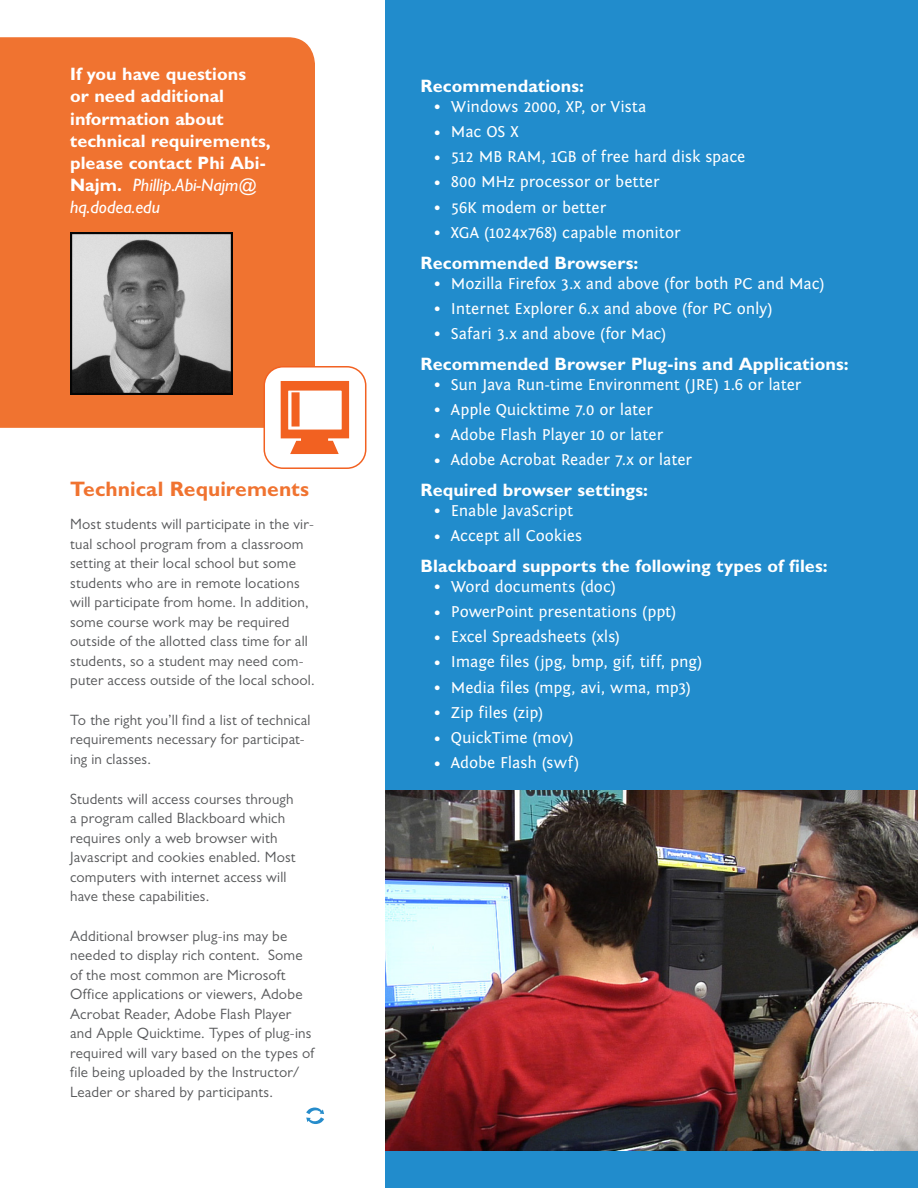
<style>
.page{position:relative;width:918px;height:1188px;background:#fff}
.page>*{position:absolute;margin:0;border:0;box-sizing:border-box;transform-origin:0 0}
.MAIN_HEADINGS{font:700 21px "Gill Sans MT Pro";color:#f07330}
.whiteHeading{font:700 18px "Gill Sans MT Pro";color:#fff}
.Bold{font:700 18px/22.2px "Gill Sans MT Pro";color:#fff}
.Bullets{font:16.5px "Fontin Sans";letter-spacing:-.01em;color:#fff}
.INLINE_TEXT{font:15px/19.5px "Gill Sans MT Pro";letter-spacing:.01em;color:#57585a}
.s1{font-weight:500;font-style:italic}
.s2{font-family:"Koz Go Pro";font-size:21px}
</style>
<div class="page">
<div style="left:385px;top:0;width:533px;height:1188px;background:#218ccc"></div>
<div style="left:0;top:37px;width:315px;height:391px;background:#f07330"></div>
<img style="left:70px;top:232px;width:162px;height:162px">
<img style="left:385px;top:791px;width:533px;height:360px">
<svg style="left:264px;top:366px;width:102px;height:103px"></svg>
<div style="left:292px;top:392px;width:8px;height:35px;background:#f26121"></div>
<svg style="left:306px;top:1108px;width:18px;height:16px"></svg>
<p class="Bold" style="left:70px;top:63px;width:202px">If you have questions<br>or need additional information about technical requirements, please contact Phi Abi-<br>Najm. <span class="s1">Phillip.Abi-Najm@ hq.dodea.edu</span></p>
<p class="MAIN_HEADINGS" style="left:70px;top:476px;width:240px">Technical Requirements</p>
<p class="INLINE_TEXT" style="left:70px;top:514px;width:246px">Most students will participate in the vir&shy;tual school program from a classroom setting at their local school but some students who are in remote locations will participate from home. In addition, some course work may be required outside of the allotted class time for all students, so a student may need com&shy;puter access outside of the local school.</p>
<p class="INLINE_TEXT" style="left:70px;top:710px;width:242px">To the right you’ll find a list of technical requirements necessary for participat&shy;ing in classes.</p>
<p class="INLINE_TEXT" style="left:70px;top:789px;width:227px">Students will access courses through a program called Blackboard which requires only a web browser with Javascript and cookies enabled. Most computers with internet access will have these capabilities.</p>
<p class="INLINE_TEXT" style="left:70px;top:926px;width:246px">Additional browser plug-ins may be needed to display rich content. Some of the most common are Microsoft Office applications or viewers, Adobe Acrobat Reader, Adobe Flash Player and Apple Quicktime. Types of plug-ins required will vary based on the types of file being uploaded by the Instructor/ Leader or shared by participants.</p>
<p class="whiteHeading" style="left:421px;top:75px;width:165px">Recommendations:</p>
<p class="Bullets" style="left:434px;top:97px;width:214px"><span class="s2">•</span> Windows 2000, XP, or Vista</p>
<p class="Bullets" style="left:434px;top:123px;width:86px"><span class="s2">•</span> Mac OS X</p>
<p class="Bullets" style="left:434px;top:148px;width:313px"><span class="s2">•</span> 512 MB RAM, 1GB of free hard disk space</p>
<p class="Bullets" style="left:434px;top:173px;width:227px"><span class="s2">•</span> 800 MHz processor or better</p>
<p class="Bullets" style="left:434px;top:198px;width:174px"><span class="s2">•</span> 56K modem or better</p>
<p class="Bullets" style="left:434px;top:223px;width:248px"><span class="s2">•</span> XGA (1024x768) capable monitor</p>
<p class="whiteHeading" style="left:421px;top:252px;width:219px">Recommended Browsers:</p>
<p class="Bullets" style="left:434px;top:274px;width:392px"><span class="s2">•</span> Mozilla Firefox 3.x and above (for both PC and Mac)</p>
<p class="Bullets" style="left:434px;top:299px;width:340px"><span class="s2">•</span> Internet Explorer 6.x and above (for PC only)</p>
<p class="Bullets" style="left:434px;top:324px;width:234px"><span class="s2">•</span> Safari 3.x and above (for Mac)</p>
<p class="whiteHeading" style="left:421px;top:353px;width:430px">Recommended Browser Plug-ins and Applications:</p>
<p class="Bullets" style="left:434px;top:375px;width:369px"><span class="s2">•</span> Sun Java Run-time Environment (JRE) 1.6 or later</p>
<p class="Bullets" style="left:434px;top:400px;width:220px"><span class="s2">•</span> Apple Quicktime 7.0 or later</p>
<p class="Bullets" style="left:434px;top:426px;width:231px"><span class="s2">•</span> Adobe Flash Player 10 or later</p>
<p class="Bullets" style="left:434px;top:451px;width:259px"><span class="s2">•</span> Adobe Acrobat Reader 7.x or later</p>
<p class="whiteHeading" style="left:421px;top:479px;width:229px">Required browser settings:</p>
<p class="Bullets" style="left:434px;top:501px;width:141px"><span class="s2">•</span> Enable JavaScript</p>
<p class="Bullets" style="left:434px;top:527px;width:150px"><span class="s2">•</span> Accept all Cookies</p>
<p class="whiteHeading" style="left:421px;top:555px;width:409px">Blackboard supports the following types of files:</p>
<p class="Bullets" style="left:434px;top:577px;width:183px"><span class="s2">•</span> Word documents (doc)</p>
<p class="Bullets" style="left:434px;top:603px;width:244px"><span class="s2">•</span> PowerPoint presentations (ppt)</p>
<p class="Bullets" style="left:434px;top:628px;width:188px"><span class="s2">•</span> Excel Spreadsheets (xls)</p>
<p class="Bullets" style="left:434px;top:653px;width:270px"><span class="s2">•</span> Image files (jpg, bmp, gif, tiff, png)</p>
<p class="Bullets" style="left:434px;top:678px;width:259px"><span class="s2">•</span> Media files (mpg, avi, wma, mp3)</p>
<p class="Bullets" style="left:434px;top:703px;width:111px"><span class="s2">•</span> Zip files (zip)</p>
<p class="Bullets" style="left:434px;top:729px;width:141px"><span class="s2">•</span> QuickTime (mov)</p>
<p class="Bullets" style="left:434px;top:754px;width:147px"><span class="s2">•</span> Adobe Flash (swf)</p>
</div>
